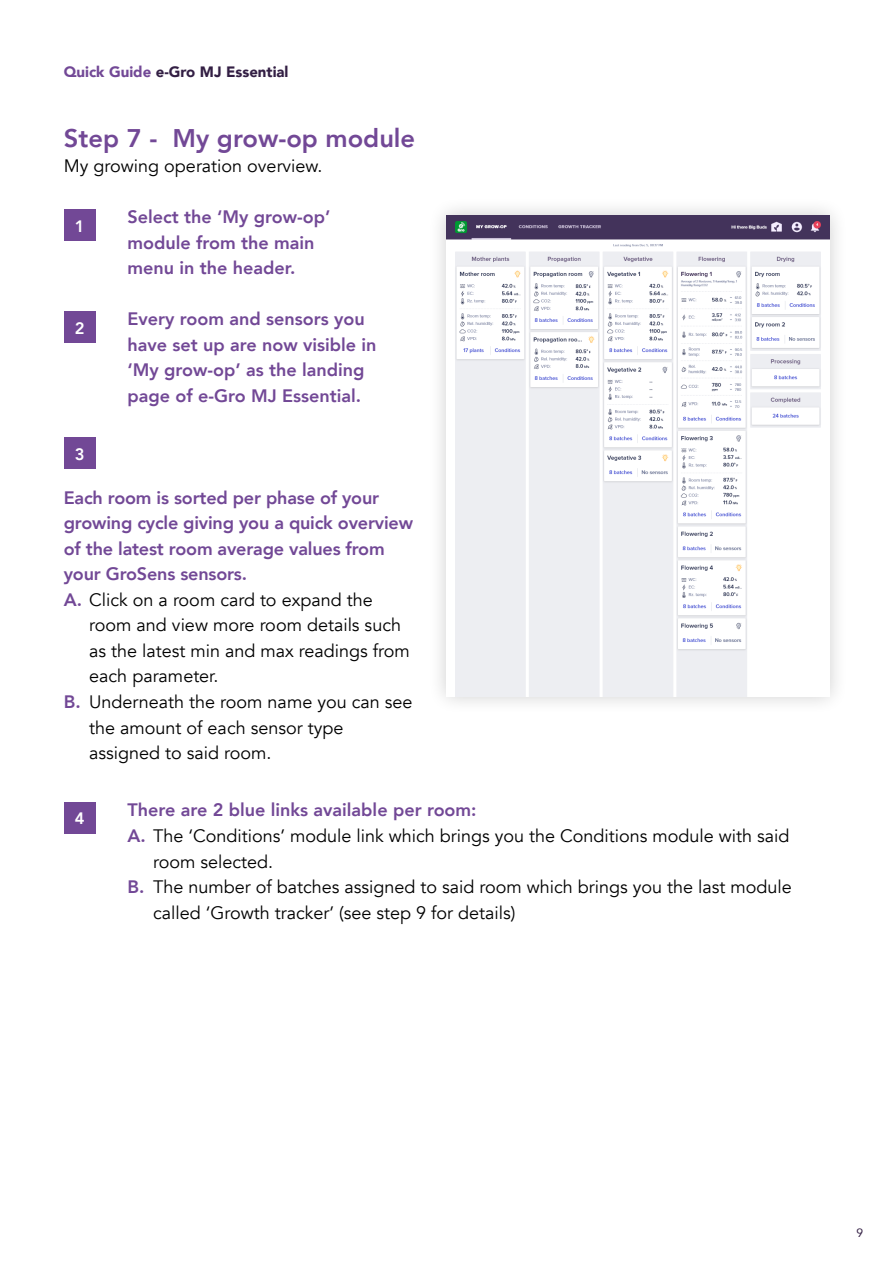
<style>
.page{position:relative;width:893px;height:1263px;background:#fff}
.page>*{position:absolute;margin:0;border:0;box-sizing:border-box;transform-origin:0 0}
.t1{font:800 25.5px "Avenir";color:#724896}
.t2{font:18px "Avenir";color:#000}
.t3{font:800 18px/25.5px "Avenir";color:#724896}
.t4{font:800 16.5px "Avenir";color:#fff}
.t5{font:900 15px "Avenir";color:#331f44}
.t6{font:12px "Avenir";color:#331f44}
.s1{color:#724896}
.s2{font-weight:400;color:#000}
.s3{font-weight:800;color:#724896}
</style>
<div class="page">
<div style="left:428px;top:197px;width:420px;height:518px;background:#000;opacity:.2"></div>
<img style="left:446px;top:216px;width:383px;height:480px">
<div style="left:64px;top:437px;width:32px;height:32px;background:#724896"></div>
<div style="left:64px;top:209px;width:32px;height:32px;background:#724896"></div>
<div style="left:64px;top:311px;width:32px;height:32px;background:#724896"></div>
<div style="left:64px;top:801px;width:32px;height:32px;background:#724896"></div>
<p class="t5" style="left:64px;top:58px;width:226px"><span class="s1">Quick Guide</span> e-Gro MJ Essential</p>
<h1 class="t1" style="left:64px;top:118px;width:353px">Step 7 - My grow-op module</h1>
<p class="t2" style="left:64px;top:155px;width:260px">My growing operation overview.</p>
<p class="t4" style="left:75px;top:213px;width:11px">1</p>
<p class="t4" style="left:75px;top:315px;width:11px">2</p>
<p class="t4" style="left:75px;top:441px;width:11px">3</p>
<p class="t3" style="left:128px;top:204px;width:205px">Select the ‘My grow-op’ module from the main menu in the header.</p>
<p class="t3" style="left:128px;top:306px;width:251px">Every room and sensors you have set up are now visible in ‘My grow-op’ as the landing page of e-Gro MJ Essential.</p>
<p class="t3" style="left:64px;top:485px;width:351px">Each room is sorted per phase of your growing cycle giving you a quick overview of the latest room average values from your GroSens sensors.<br>A. <span class="s2">Click on a room card to expand the</span></p>
<p class="t2" style="left:89px;top:614px;width:313px">room and view more room details such</p>
<p class="t2" style="left:89px;top:640px;width:322px">as the latest min and max readings from</p>
<p class="t2" style="left:89px;top:665px;width:131px">each parameter.</p>
<p class="t2" style="left:64px;top:691px;width:350px"><span class="s3">B.</span> Underneath the room name you can see</p>
<p class="t2" style="left:89px;top:716px;width:256px">the amount of each sensor type</p>
<p class="t2" style="left:89px;top:742px;width:184px">assigned to said room.</p>
<p class="t4" style="left:75px;top:805px;width:11px">4</p>
<p class="t3" style="left:128px;top:797px;width:351px">There are 2 blue links available per room:</p>
<p class="t2" style="left:128px;top:825px;width:663px"><span class="s3">A.</span> The ‘Conditions’ module link which brings you the Conditions module with said</p>
<p class="t2" style="left:153px;top:850px;width:122px">room selected.</p>
<p class="t2" style="left:128px;top:876px;width:666px"><span class="s3">B.</span> The number of batches assigned to said room which brings you the last module</p>
<p class="t2" style="left:153px;top:901px;width:364px">called ‘Growth tracker’ (see step 9 for details)</p>
<p class="t6" style="left:856px;top:1224px;width:8px">9</p>
</div>
